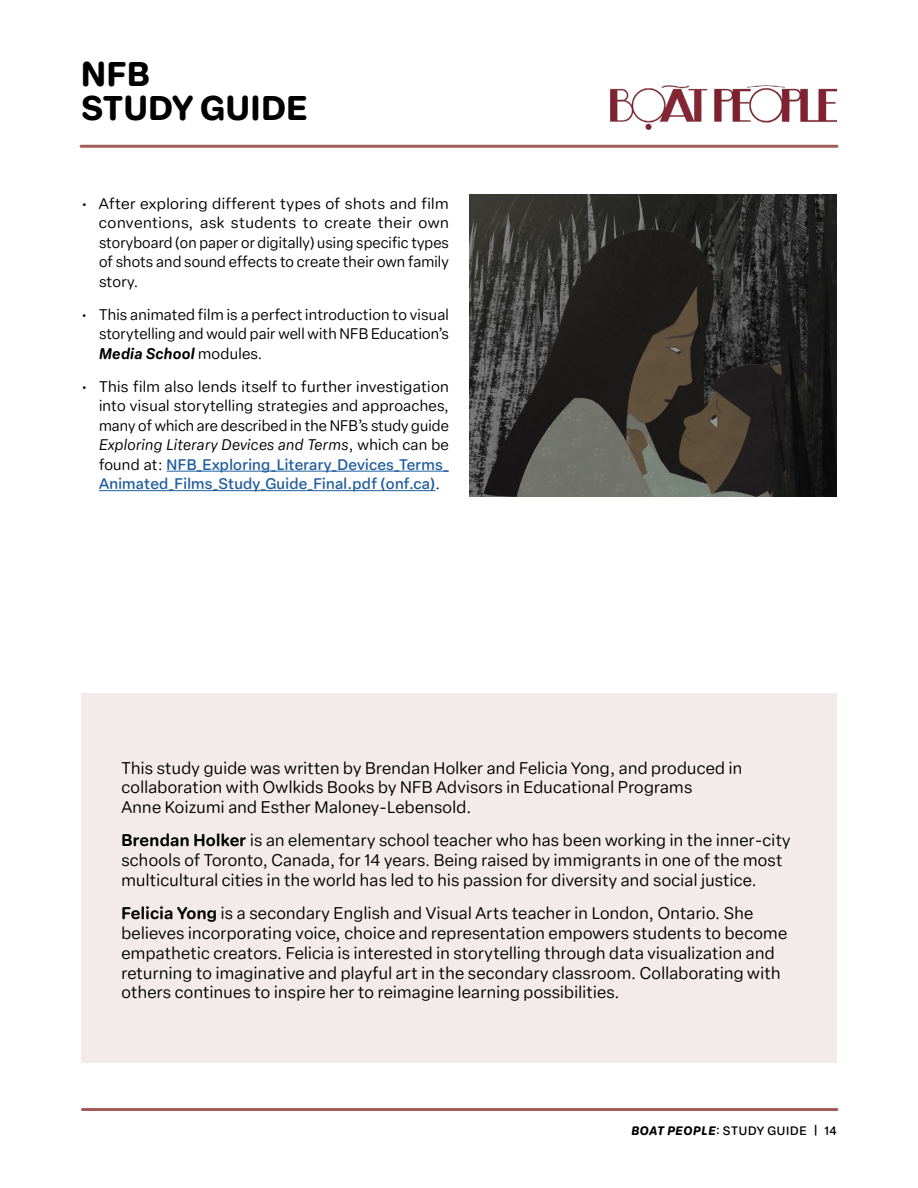
<style>
.page{position:relative;width:918px;height:1188px;background:#fff}
.page>*{position:absolute;margin:0;border:0;box-sizing:border-box;transform-origin:0 0}
.t1{font:700 33.45px/34.7px "Elza Round";letter-spacing:.02em;color:#000}
.t2{font:16.5px/19.8px "Elza Round";letter-spacing:.02em;color:#000}
.t3{font:15px/19.5px "Elza Round";letter-spacing:.01em;color:#000;text-align:justify}
.t4{font:500 12px "Elza Round";letter-spacing:.06em;color:#000}
.s1{font-weight:600;font-style:italic}
.s2{font-style:italic}
.s3{font-weight:500;color:#215e9e}
.s4{font-weight:600}
.s5{font-weight:700;font-style:italic}
</style>
<div class="page">
<hr style="left:82px;top:1108px;width:755px;height:3px;background:#a15d5a">
<hr style="left:81px;top:145px;width:756px;height:3px;background:#a15d5a">
<img style="left:610px;top:85px;width:227px;height:44px">
<hr style="left:167px;top:471px;width:282px;height:1px;background:#215e9e">
<hr style="left:99px;top:490px;width:337px;height:1px;background:#215e9e">
<div style="left:81px;top:693px;width:756px;height:370px;background:#f3ebe9"></div>
<img style="left:469px;top:194px;width:368px;height:303px">
<h1 class="t1" style="left:81px;top:55px;width:228px">NFB<br>STUDY GUIDE</h1>
<p class="t3" style="left:99px;top:193px;width:351px;text-indent:-18px">• After exploring different types of shots and film conventions, ask students to create their own storyboard (on paper or digitally) using specific types of shots and sound effects to create their own family story.</p>
<p class="t3" style="left:99px;top:304px;width:351px;text-indent:-18px">• This animated film is a perfect introduction to visual storytelling and would pair well with NFB Education’s <span class="s1">Media School</span> modules.</p>
<p class="t3" style="left:99px;top:376px;width:351px;text-indent:-18px">• This film also lends itself to further investigation into visual storytelling strategies and approaches, many of which are described in the NFB’s study guide <span class="s2">Exploring Literary Devices and Terms</span>, which can be found at: <span class="s3">NFB_Exploring_Literary_Devices_Terms_ Animated_Films_Study_Guide_Final.pdf (onf.ca)</span>.</p>
<p class="t2" style="left:122px;top:757px;width:622px">This study guide was written by Brendan Holker and Felicia Yong, and produced in collaboration with Owlkids Books by NFB Advisors in Educational Programs<br>Anne Koizumi and Esther Maloney-Lebensold.</p>
<p class="t2" style="left:122px;top:830px;width:671px"><span class="s4">Brendan Holker</span> is an elementary school teacher who has been working in the inner-city schools of Toronto, Canada, for 14 years. Being raised by immigrants in one of the most multicultural cities in the world has led to his passion for diversity and social justice.</p>
<p class="t2" style="left:122px;top:903px;width:667px"><span class="s4">Felicia Yong</span> is a secondary English and Visual Arts teacher in London, Ontario. She believes incorporating voice, choice and representation empowers students to become empathetic creators. Felicia is interested in storytelling through data visualization and returning to imaginative and playful art in the secondary classroom. Collaborating with others continues to inspire her to reimagine learning possibilities.</p>
<p class="t4" style="left:631px;top:1122px;width:207px"><span class="s5">BOAT PEOPLE</span>: STUDY GUIDE | 14</p>
</div>
